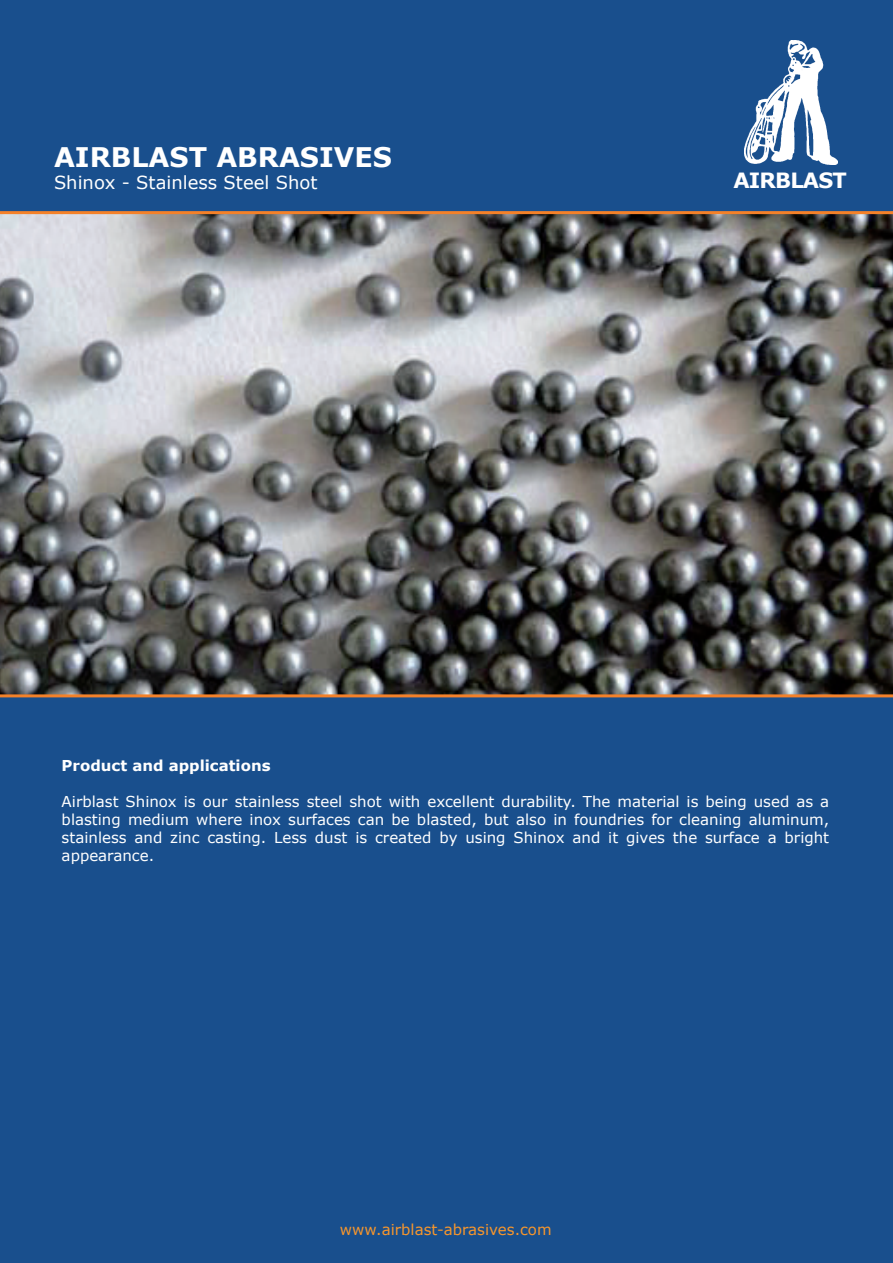
<style>
.page{position:relative;width:893px;height:1263px;background:#fff}
.page>*{position:absolute;margin:0;border:0;box-sizing:border-box;transform-origin:0 0}
.t1{font:700 27px "Verdana";color:#fff}
.t2{font:700 21px "Verdana";letter-spacing:-.04em;color:#fff}
.t3{font:18px "Verdana";color:#fff}
.t4{font:15px/18px "Verdana";color:#fff;text-align:justify}
.t5{font:15px "Verdana";color:#f7962c}
.t6{font:700 15px "Verdana";color:#fff}
</style>
<div class="page">
<div style="left:0;top:0;width:893px;height:211px;background:#194f8d"></div>
<div style="left:0;top:696px;width:893px;height:567px;background:#194f8d"></div>
<img style="left:744px;top:40px;width:94px;height:124px">
<svg style="left:0;top:211px;width:893px;height:486px;background:#777"></svg>
<h1 class="t1" style="left:54px;top:138px;width:340px">AIRBLAST ABRASIVES</h1>
<p class="t3" style="left:54px;top:170px;width:265px">Shinox - Stainless Steel Shot</p>
<h2 class="t2" style="left:733px;top:166px;width:115px">AIRBLAST</h2>
<p class="t6" style="left:62px;top:754px;width:210px">Product and applications</p>
<p class="t4" style="left:62px;top:792px;width:769px">Airblast Shinox is our stainless steel shot with excellent durability. The material is being used as a blasting medium where inox surfaces can be blasted, but also in foundries for cleaning aluminum, stainless and zinc casting. Less dust is created by using Shinox and it gives the surface a bright appearance.</p>
<p class="t5" style="left:340px;top:1219px;width:213px">www.airblast-abrasives.com</p>
</div>
